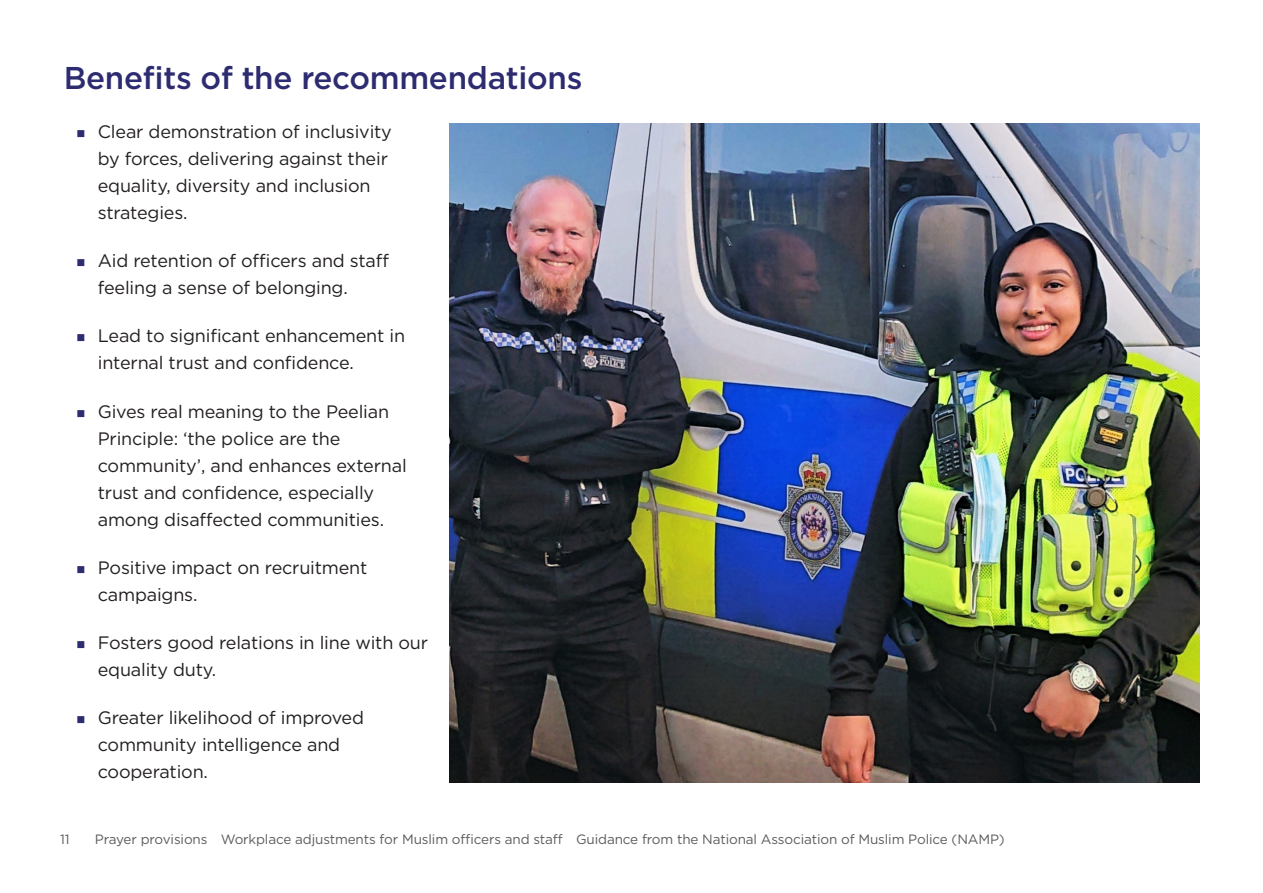
<style>
.page{position:relative;width:1263px;height:893px;background:#fff}
.page>*{position:absolute;margin:0;border:0;box-sizing:border-box;transform-origin:0 0}
.Subhead_1{font:500 31.5px "Gotham";letter-spacing:-.01em;color:#2e2c70}
.t1{font:18px/27px "Gotham";letter-spacing:-.01em;color:#231f20}
.t2{font:13.5px "Gotham";letter-spacing:-.01em;color:#5c5c5c}
</style>
<div class="page">
<img style="left:449px;top:123px;width:750px;height:659px">
<p class="Subhead_1" style="left:64px;top:57px;width:520px">Benefits of the recommendations</p>
<p class="t1" style="left:98px;top:117px;width:296px">Clear demonstration of inclusivity by forces, delivering against their equality, diversity and inclusion strategies.</p>
<p class="t1" style="left:98px;top:247px;width:293px">Aid retention of officers and staff feeling a sense of belonging.</p>
<p class="t1" style="left:98px;top:322px;width:309px">Lead to significant enhancement in internal trust and confidence.</p>
<p class="t1" style="left:98px;top:397px;width:310px">Gives real meaning to the Peelian Principle: ‘the police are the community’, and enhances external trust and confidence, especially among disaffected communities.</p>
<p class="t1" style="left:98px;top:553px;width:271px">Positive impact on recruitment campaigns.</p>
<p class="t1" style="left:98px;top:629px;width:332px">Fosters good relations in line with our equality duty.</p>
<p class="t1" style="left:98px;top:704px;width:268px">Greater likelihood of improved community intelligence and cooperation.</p>
<p class="t2" style="left:60px;top:831px;width:11px">11</p>
<p class="t2" style="left:95px;top:831px;width:911px">Prayer provisions Workplace adjustments for Muslim officers and staff Guidance from the National Association of Muslim Police (NAMP)</p>
</div>
